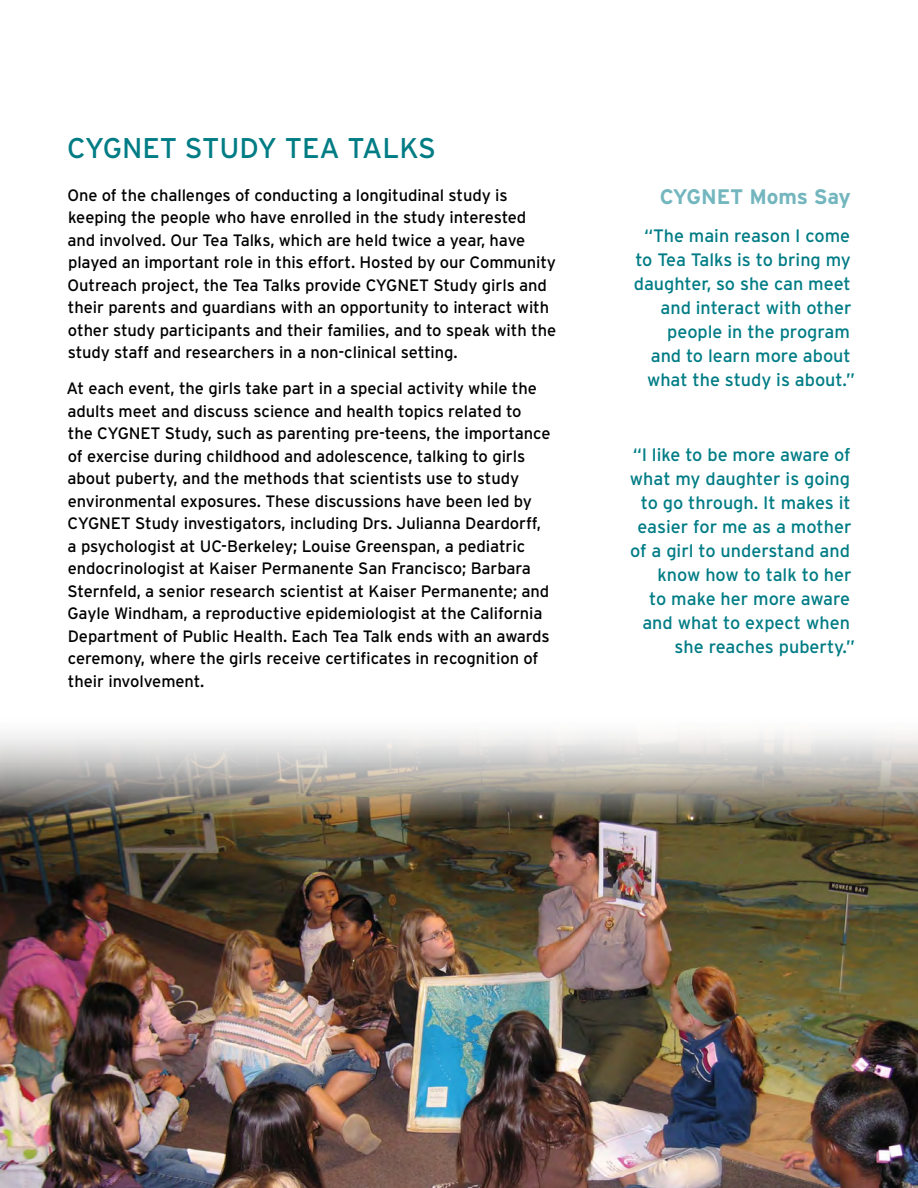
<style>
.page{position:relative;width:918px;height:1188px;background:#fff}
.page>*{position:absolute;margin:0;border:0;box-sizing:border-box;transform-origin:0 0}
.t1{font:28.5px "Interstate";color:#007c85}
.t2{font:700 21px "Interstate";letter-spacing:-.005em;color:#74b6be}
.t3{font:18px "Interstate";color:#007c85}
.t4{font:16.5px/22.5px "Interstate";letter-spacing:-.005em;color:#000}
</style>
<div class="page">
<img style="left:0;top:733px;width:918px;height:455px">
<h1 class="t1" style="left:67px;top:132px;width:74px">CYGNET</h1>
<h1 class="t1" style="left:185px;top:132px;width:249px">Study Tea Talks</h1>
<p class="t4" style="left:68px;top:184px;width:490px">One of the challenges of conducting a longitudinal study is keeping the people who have enrolled in the study interested and involved. Our Tea Talks, which are held twice a year, have played an important role in this effort. H osted by our Community Outreach project, the Tea Talks provide CYGNET</p>
<p class="t4" style="left:68px;top:274px;width:490px;text-indent:366px">Study girls and their parents and guardians with an opportunity to interact with other study participants and their families, and to speak with the study staff and researchers in a non-clinical setting.</p>
<p class="t4" style="left:66px;top:377px;width:472px">At each event, the girls take part in a special activity while the adults meet and discuss science and health topics related to the CYGNET</p>
<p class="t4" style="left:68px;top:422px;width:484px;text-indent:97px">Study, such as parenting pre-teens, the importance of exercise during childhood and adolescence, talking to girls about puberty, and the methods that scientists use to study environmental exposures. These discussions have been led by CYGNET</p>
<p class="t4" style="left:67px;top:512px;width:484px;text-indent:68px">Study investigators, including Drs. Julianna Deardorff, a psychologist at U C-Berkeley; Louise Greenspan, a pediatric endocrinologist at Kaiser Permanente San Francisco; Barbara Sternfeld, a senior research scientist at Kaiser Permanente; and Gayle Windham, a reproductive epidemiologist at the California Department of Public Health. Each Tea Talk ends with an awards ceremony, where the girls receive certificates in recognition of their involvement.</p>
<p class="t2" style="left:660px;top:185px;width:193px">CYGNET Moms Say</p>
<p class="t3" style="left:644px;top:226px;width:208px">“The main reason I come</p>
<p class="t3" style="left:635px;top:250px;width:217px">to Tea Talks is to bring my</p>
<p class="t3" style="left:634px;top:274px;width:219px">daughter, so she can meet</p>
<p class="t3" style="left:661px;top:298px;width:193px">and interact with other</p>
<p class="t3" style="left:667px;top:322px;width:184px">people in the program</p>
<p class="t3" style="left:651px;top:346px;width:202px">and to learn more about</p>
<p class="t3" style="left:647px;top:369px;width:210px">what the study is about.”</p>
<p class="t3" style="left:633px;top:445px;width:220px">“I like to be more aware of</p>
<p class="t3" style="left:630px;top:468px;width:222px">what my daughter is going</p>
<p class="t3" style="left:641px;top:492px;width:212px">to go through. It makes it</p>
<p class="t3" style="left:637px;top:516px;width:216px">easier for me as a mother</p>
<p class="t3" style="left:630px;top:540px;width:221px">of a girl to understand and</p>
<p class="t3" style="left:657px;top:564px;width:196px">know how to talk to her</p>
<p class="t3" style="left:649px;top:588px;width:202px">to make her more aware</p>
<p class="t3" style="left:642px;top:612px;width:209px">and what to expect when</p>
<p class="t3" style="left:675px;top:636px;width:182px">she reaches puberty.”</p>
</div>
